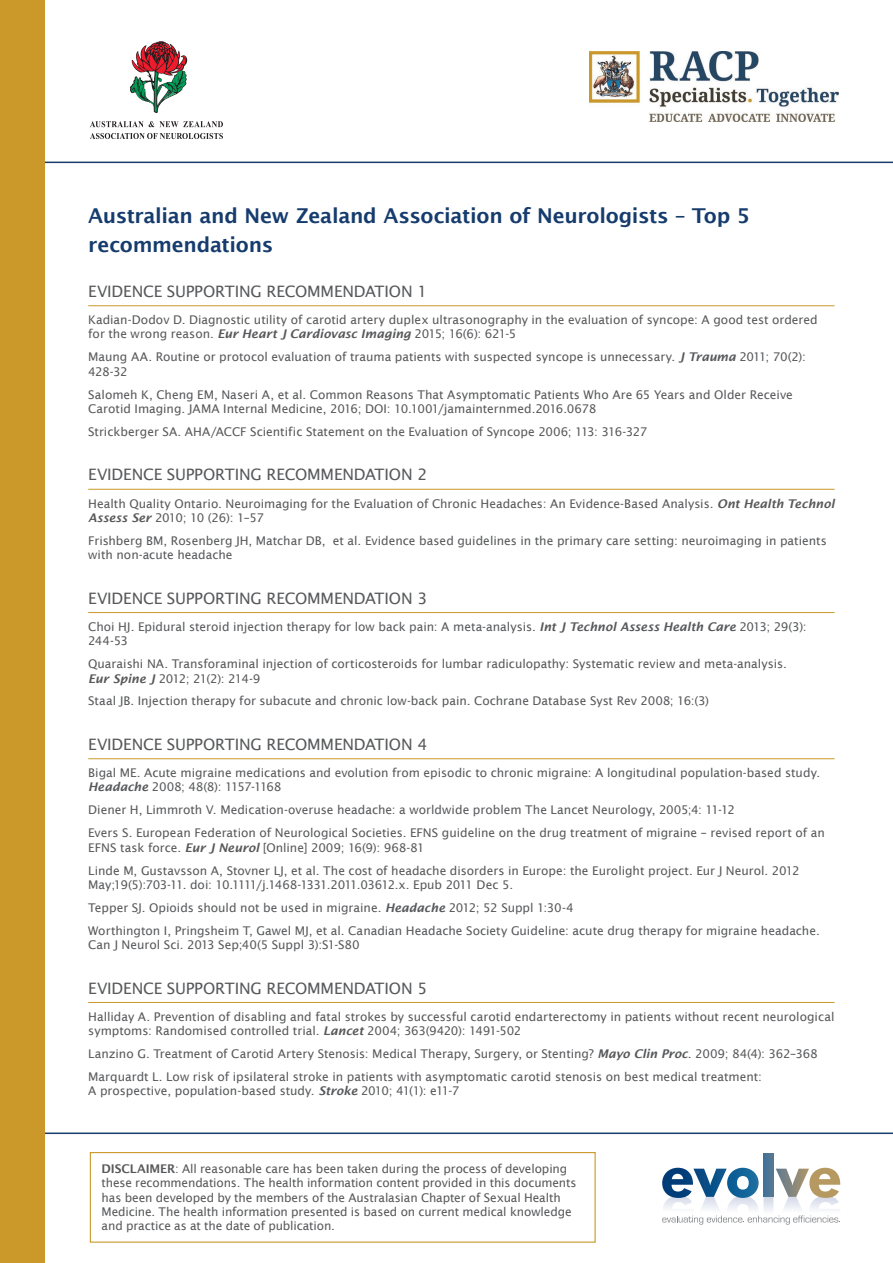
<style>
.page{position:relative;width:893px;height:1263px;background:#fff}
.page>*{position:absolute;margin:0;border:0;box-sizing:border-box;transform-origin:0 0}
.Evidence_head_01{font:600 20.4px/29.7px "Lucida Sans";letter-spacing:-.015em;color:#163c6d}
.Evidence_head_with_r{font:15.75px "Lucida Sans";letter-spacing:-.01em;color:#57585a}
.t1{font:12px/14.4px "Lucida Sans";color:#57585a}
.s1{font-weight:600;font-style:italic}
.s2{font-weight:600}
</style>
<div class="page">
<hr style="left:0;top:1132px;width:893px;height:2px;background:#163c6d">
<hr style="left:0;top:162px;width:893px;height:1px;background:#163c6d">
<div style="left:763px;top:1153px;width:10px;height:44px;background:#4a7495"></div>
<svg style="left:662px;top:1168px;width:178px;height:57px"></svg>
<div style="left:90px;top:1152px;width:506px;height:91px;border:1px solid #ca992a"></div>
<div style="left:0;top:0;width:45px;height:1263px;background:#ca992a"></div>
<img style="left:590px;top:52px;width:249px;height:70px">
<svg style="left:130px;top:41px;width:58px;height:72px"></svg>
<svg style="left:90px;top:121px;width:133px;height:6px"></svg>
<svg style="left:90px;top:133px;width:133px;height:6px"></svg>
<hr style="left:88px;top:305px;width:746px;height:1px;background:#ca992a">
<hr style="left:88px;top:489px;width:746px;height:1px;background:#ca992a">
<hr style="left:88px;top:612px;width:746px;height:1px;background:#ca992a">
<hr style="left:88px;top:758px;width:746px;height:1px;background:#ca992a">
<hr style="left:88px;top:1002px;width:746px;height:1px;background:#ca992a">
<p class="Evidence_head_01" style="left:88px;top:200px;width:663px">Australian and New Zealand Association of Neurologists – Top 5 recommendations</p>
<p class="Evidence_head_with_r" style="left:88px;top:282px;width:341px">EVIDENCE SUPPORTING RECOMMENDATION 1</p>
<p class="t1" style="left:88px;top:313px;width:731px">Kadian-Dodov D. Diagnostic utility of carotid artery duplex ultrasonography in the evaluation of syncope: A good test ordered for the wrong reason. <span class="s1">Eur Heart J Cardiovasc Imaging</span> 2015; 16(6): 621-5</p>
<p class="t1" style="left:88px;top:350px;width:719px">Maung AA. Routine or protocol evaluation of trauma patients with suspected syncope is unnecessary. <span class="s1">J Trauma</span> 2011; 70(2):<br>428-32</p>
<p class="t1" style="left:88px;top:387px;width:706px">Salomeh K, Cheng EM, Naseri A, et al. Common Reasons That Asymptomatic Patients Who Are 65 Years and Older Receive<br>Carotid Imaging. JAMA Internal Medicine, 2016; DOI: 10.1001/jamainternmed.2016.0678</p>
<p class="t1" style="left:88px;top:424px;width:561px">Strickberger SA. AHA/ACCF Scientific Statement on the Evaluation of Syncope 2006; 113: 316-327</p>
<p class="Evidence_head_with_r" style="left:88px;top:466px;width:341px">EVIDENCE SUPPORTING RECOMMENDATION 2</p>
<p class="t1" style="left:88px;top:496px;width:748px">Health Quality Ontario. Neuroimaging for the Evaluation of Chronic Headaches: An Evidence-Based Analysis. <span class="s1">Ont Health Technol<br>Assess Ser</span> 2010; 10 (26): 1–57</p>
<p class="t1" style="left:88px;top:533px;width:740px">Frishberg BM, Rosenberg JH, Matchar DB, et al. Evidence based guidelines in the primary care setting: neuroimaging in patients with non-acute headache</p>
<p class="Evidence_head_with_r" style="left:88px;top:589px;width:341px">EVIDENCE SUPPORTING RECOMMENDATION 3</p>
<p class="t1" style="left:88px;top:619px;width:720px">Choi HJ. Epidural steroid injection therapy for low back pain: A meta-analysis. <span class="s1">Int J Technol Assess Health Care</span> 2013; 29(3):<br>244-53</p>
<p class="t1" style="left:88px;top:657px;width:700px">Quaraishi NA. Transforaminal injection of corticosteroids for lumbar radiculopathy: Systematic review and meta-analysis.<br><span class="s1">Eur Spine J</span> 2012; 21(2): 214-9</p>
<p class="t1" style="left:88px;top:694px;width:622px">Staal JB. Injection therapy for subacute and chronic low-back pain. Cochrane Database Syst Rev 2008; 16:(3)</p>
<p class="Evidence_head_with_r" style="left:88px;top:735px;width:341px">EVIDENCE SUPPORTING RECOMMENDATION 4</p>
<p class="t1" style="left:88px;top:765px;width:733px">Bigal ME. Acute migraine medications and evolution from episodic to chronic migraine: A longitudinal population-based study.<br><span class="s1">Headache</span> 2008; 48(8): 1157-1168</p>
<p class="t1" style="left:88px;top:803px;width:648px">Diener H, Limmroth V. Medication-overuse headache: a worldwide problem The Lancet Neurology, 2005;4: 11-12</p>
<p class="t1" style="left:88px;top:826px;width:738px">Evers S. European Federation of Neurological Societies. EFNS guideline on the drug treatment of migraine – revised report of an<br>EFNS task force. <span class="s1">Eur J Neurol</span> [Online] 2009; 16(9): 968-81</p>
<p class="t1" style="left:88px;top:863px;width:713px">Linde M, Gustavsson A, Stovner LJ, et al. The cost of headache disorders in Europe: the Eurolight project. Eur J Neurol. 2012<br>May;19(5):703-11. doi: 10.1111/j.1468-1331.2011.03612.x. Epub 2011 Dec 5.</p>
<p class="t1" style="left:88px;top:900px;width:487px">Tepper SJ. Opioids should not be used in migraine. <span class="s1">Headache</span> 2012; 52 Suppl 1:30-4</p>
<p class="t1" style="left:88px;top:923px;width:733px">Worthington I, Pringsheim T, Gawel MJ, et al. Canadian Headache Society Guideline: acute drug therapy for migraine headache.<br>Can J Neurol Sci. 2013 Sep;40(5 Suppl 3):S1-S80</p>
<p class="Evidence_head_with_r" style="left:88px;top:979px;width:341px">EVIDENCE SUPPORTING RECOMMENDATION 5</p>
<p class="t1" style="left:88px;top:1009px;width:748px">Halliday A. Prevention of disabling and fatal strokes by successful carotid endarterectomy in patients without recent neurological symptoms: Randomised controlled trial. <span class="s1">Lancet</span> 2004; 363(9420): 1491-502</p>
<p class="t1" style="left:88px;top:1046px;width:731px">Lanzino G. Treatment of Carotid Artery Stenosis: Medical Therapy, Surgery, or Stenting? <span class="s1">Mayo Clin Proc</span>. 2009; 84(4): 362–368</p>
<p class="t1" style="left:88px;top:1069px;width:675px">Marquardt L. Low risk of ipsilateral stroke in patients with asymptomatic carotid stenosis on best medical treatment:<br>A prospective, population-based study. <span class="s1">Stroke</span> 2010; 41(1): e11-7</p>
<p class="t1" style="left:102px;top:1161px;width:477px"><span class="s2">DISCLAIMER</span>: All reasonable care has been taken during the process of developing these recommendations. The health information content provided in this documents has been developed by the members of the Australasian Chapter of Sexual Health Medicine. The health information presented is based on current medical knowledge and practice as at the date of publication.</p>
</div>
